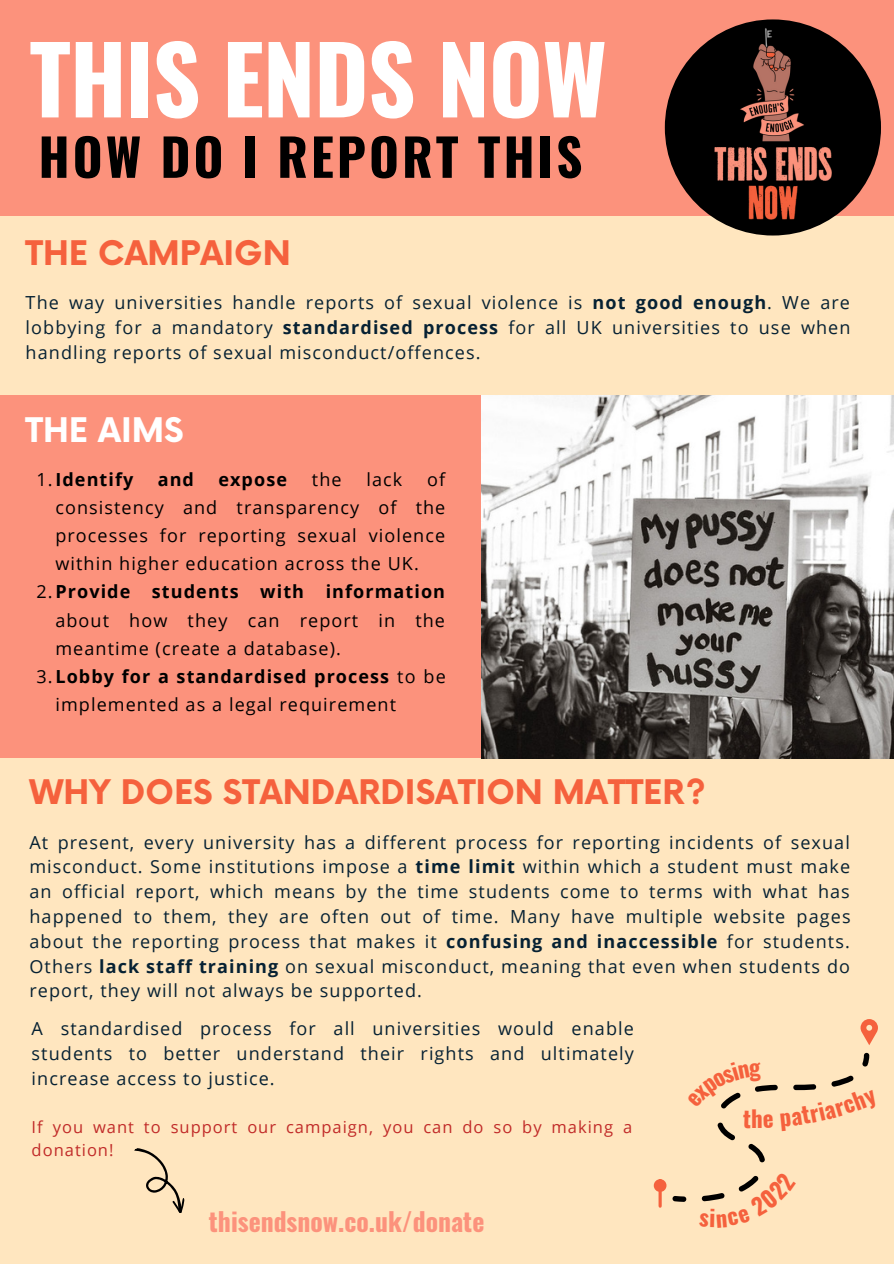
<style>
.page{position:relative;width:894px;height:1264px;background:#fff}
.page>*{position:absolute;margin:0;border:0;box-sizing:border-box;transform-origin:0 0}
.t1{font:700 93px "Oswald";letter-spacing:-.01em;color:#fff}
.t2{font:700 51px "Oswald";letter-spacing:.06em;color:#000}
.t3{font:700 33px "Now";color:#f5613d}
.t4{font:700 33px "Now";color:#fff}
.t5{font:700 25.65px "Oswald";color:#fc927c}
.t6{font:700 22.95px "Oswald";color:#f5613d}
.t7{font:18px/24.8px "Open Sans";letter-spacing:.06em;color:#062133;text-align:justify}
.t8{font:18px/28.2px "Open Sans";letter-spacing:.06em;color:#000;text-align:justify}
.t9{font:700 18px "Open Sans";letter-spacing:.06em;color:#000}
.t10{font:16.5px/22.5px "Open Sans";letter-spacing:.06em;color:#c12b29}
.s1{font-weight:700}
.s2{font-weight:400}
</style>
<div class="page">
<div style="left:0;top:0;width:893px;height:1263px;background:#fc927c"></div>
<div style="left:0;top:758px;width:893px;height:505px;background:#ffe6bf"></div>
<div style="left:0;top:217px;width:893px;height:178px;background:#ffe6bf"></div>
<img style="left:664px;top:19px;width:216px;height:216px;border-radius:50%">
<svg style="left:860px;top:1019px;width:17px;height:26px"></svg>
<hr style="left:658px;top:1191px;width:3px;height:15px;background:#f5613d">
<div style="left:655px;top:1180px;width:9px;height:10px;background:#f5613d;border-radius:50%"></div>
<div style="left:653px;top:1179px;width:13px;height:12px;border:3px solid #f5613d;border-radius:50%"></div>
<svg style="left:134px;top:1148px;width:51px;height:65px"></svg>
<img style="left:481px;top:395px;width:412px;height:363px">
<svg style="left:672px;top:1052px;width:198px;height:150px"></svg>
<p class="t1" style="left:29px;top:6px;width:579px">THIS ENDS NOW</p>
<p class="t2" style="left:38px;top:117px;width:545px">HOW DO I REPORT THIS</p>
<p class="t3" style="left:26px;top:235px;width:266px">THE CAMPAIGN</p>
<p class="t7" style="left:26px;top:290px;width:826px">The way universities handle reports of sexual violence is <span class="s1">not good enough</span>. We are lobbying for a mandatory <span class="s1">standardised process</span> for all UK universities to use when handling reports of sexual misconduct/offences.</p>
<p class="t4" style="left:26px;top:412px;width:159px">THE AIMS</p>
<p class="t8" style="left:55px;top:464px;width:391px;text-indent:372px">of consistency and transparency of the processes for reporting sexual violence within higher education across the UK.</p>
<p class="t8" style="left:55px;top:577px;width:391px;text-indent:-19px">2.<span class="s1">Provide students with information </span>about how they can report in the meantime (create a database).</p>
<p class="t8" style="left:55px;top:661px;width:392px;text-indent:-19px">3.<span class="s1">Lobby for a standardised process</span> to be implemented as a legal requirement</p>
<p class="t9" style="left:36px;top:466px;width:98px"><span class="s2">1.</span>Identify</p>
<p class="t9" style="left:158px;top:466px;width:38px">and</p>
<p class="t9" style="left:218px;top:466px;width:70px">expose</p>
<p class="t8" style="left:312px;top:464px;width:31px">the</p>
<p class="t8" style="left:366px;top:464px;width:37px">lack</p>
<p class="t3" style="left:29px;top:774px;width:678px">WHY DOES STANDARDISATION MATTER?</p>
<p class="t7" style="left:29px;top:829px;width:822px">At present, every university has a different process for reporting incidents of sexual misconduct. Some institutions impose a <span class="s1">time limit</span> within which a student must make an official report, which means by the time students come to terms with what has happened to them, they are often out of time. Many have multiple website pages about the reporting process that makes it <span class="s1">confusing and inaccessible</span> for students.<br>Others <span class="s1">lack staff training</span> on sexual misconduct, meaning that even when students do report, they will not always be supported.</p>
<p class="t7" style="left:32px;top:1016px;width:603px">A standardised process for all universities would enable students to better understand their rights and ultimately increase access to justice.</p>
<p class="t10" style="left:32px;top:1115px;width:602px">If you want to support our campaign, you can do so by making a donation!</p>
<p class="t5" style="left:209px;top:1201px;width:277px">thisendsnow.co.uk/donate</p>
<p class="t6" style="left:751px;top:1100px;width:13px">h</p>
</div>
